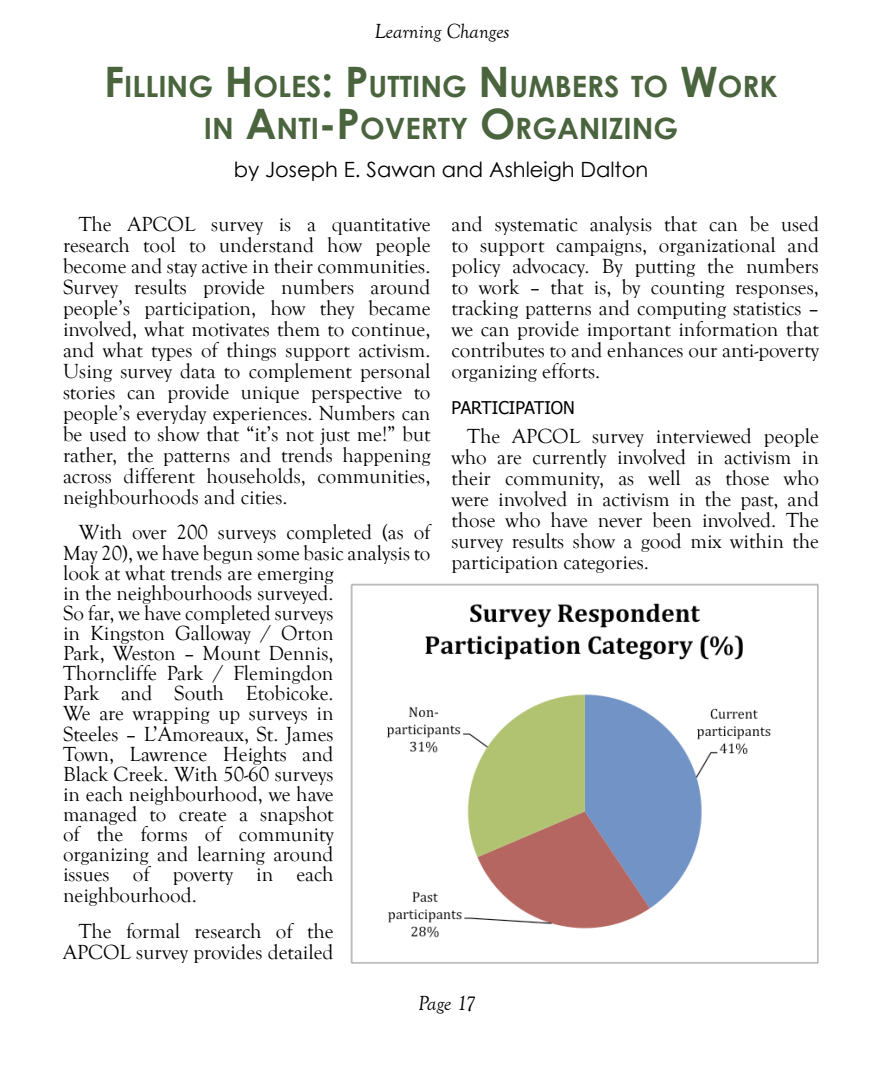
<style>
.page{position:relative;width:882px;height:1071px;background:#fff}
.page>*{position:absolute;margin:0;border:0;box-sizing:border-box;transform-origin:0 0}
.t1{font:700 29.4px/42px "Century Gothic";color:#4a643e;text-align:center}
.t2{font:21px/21px "Goudy Old Style T";color:#000;text-align:justify}
.t3{font:21px "Century Gothic";color:#000}
.t4{font:italic 21px "Goudy Old Style T";color:#000}
.t5{font:17.5px "Tahoma";color:#000}
.s1{font-size:42px}
</style>
<div class="page">
<img style="left:350px;top:584px;width:468px;height:380px">
<p class="t4" style="left:374px;top:20px;width:137px">Learning Changes</p>
<h1 class="t1" style="left:104px;top:64px;width:675px"><span class="s1">F</span>ILLING <span class="s1">H</span> OLES<span class="s1">: P</span>UTTING <span class="s1">N</span> UMBERS TO <span class="s1">W</span>ORK<br>IN <span class="s1">A</span>NTI<span class="s1">-P</span>OVERTY <span class="s1">O</span>RGANIZING</h1>
<p class="t3" style="left:234px;top:155px;width:416px">by Joseph E. Sawan and Ashleigh Dalton</p>
<p class="t2" style="left:451px;top:214px;width:369px">and systematic analysis that can be used to support campaigns, organizational and policy advocacy. By putting the numbers to work – that is, by counting responses, tracking patterns and computing statistics – we can provide important information that contributes to and enhances our anti-poverty organizing efforts.</p>
<p class="t5" style="left:452px;top:396px;width:125px">PARTICIPATION</p>
<p class="t2" style="left:452px;top:426px;width:369px;text-indent:16px">The APCOL survey interviewed people who are currently involved in activism in their community, as well as those who were involved in activism in the past, and those who have never been involved. The survey results show a good mix within the participation categories.</p>
<p class="t2" style="left:63px;top:214px;width:369px;text-indent:16px">The APCOL survey is a quantitative research tool to understand how people become and stay active in their communities.<br>Survey results provide numbers around people’s participation, how they became involved, what motivates them to continue, and what types of things support activism.<br>Using survey data to complement personal stories can provide unique perspective to people’s everyday experiences. Numbers can be used to show that “it’s not just me!” but rather, the patterns and trends happening across different households, communities, neighbourhoods and cities.</p>
<p class="t2" style="left:63px;top:523px;width:369px;line-height:20.1px;text-align:left;text-indent:16px">With over 200 surveys completed (as of<br>May 20), we have begun some basic analysis to look at what trends are emerging<br>in the neighbourhoods surveyed.<br>So far, we have completed surveys<br>in Kingston Galloway / Orton<br>Park, Weston – Mount Dennis,<br>Thorncliffe Park / Flemingdon<br>Park and South Etobicoke.<br>We are wrapping up surveys in<br>Steeles – L’Amoreaux, St. James<br>Town, Lawrence Heights and<br>Black Creek. With 50-60 surveys<br>in each neighbourhood, we have<br>managed to create a snapshot<br>of the forms of community<br>organizing and learning around<br>issues of poverty in each neighbourhood.</p>
<p class="t2" style="left:63px;top:921px;width:272px;text-align:right">The formal research of the<br>APCOL survey provides detailed</p>
<p class="t4" style="left:418px;top:991px;width:59px">Page 17</p>
</div>
